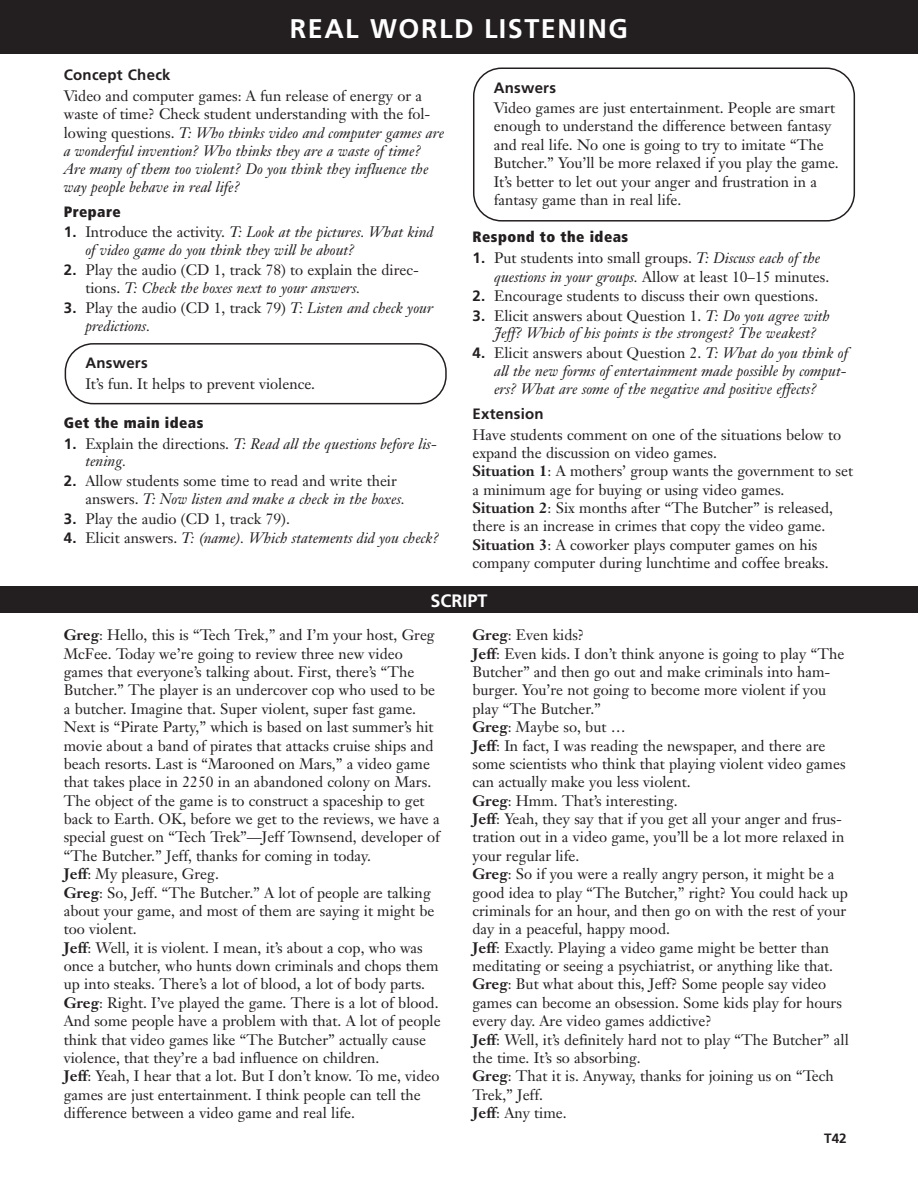
<style>
.page{position:relative;width:918px;height:1188px;background:#fff}
.page>*{position:absolute;margin:0;border:0;box-sizing:border-box;transform-origin:0 0}
.t1{font:700 27px "Frutiger";letter-spacing:.055em;color:#fff}
.t2{font:700 18px "Frutiger";color:#fff}
.t3{font:15px/18.3px "Janson Text";color:#231f20}
.t4{font:italic 15px/18.1px "Janson Text";color:#231f20}
.t5{font:900 condensed 15px "Frutiger";letter-spacing:.03em;color:#231f20}
.t6{font:700 15px "Frutiger";letter-spacing:.015em;color:#231f20}
.t7{font:700 13.5px "Frutiger";color:#231f20}
.s1{font-style:normal}
.s2{font-family:"Frutiger";font-weight:700;font-style:normal}
.s3{font-family:"Frutiger";font-weight:700}
.s4{font-style:italic}
.s5{font-weight:700}
</style>
<div class="page">
<div style="left:0;top:0;width:918px;height:54px;background:#231f20"></div>
<div style="left:0;top:586px;width:918px;height:27px;background:#231f20"></div>
<svg style="left:65px;top:343px;width:382px;height:61px"></svg>
<svg style="left:473px;top:68px;width:382px;height:154px"></svg>
<h1 class="t1" style="left:290px;top:18px;width:340px">REAL WORLD LISTENING</h1>
<p class="t6" style="left:64px;top:69px;width:108px">Concept Check</p>
<p class="t4" style="left:64px;top:88px;width:382px"><span class="s1">Video and computer games: A fun release of energy or a waste of time? Check student understanding with the fol&shy;lowing questions.</span> T: Who thinks video and computer games are a wonderful invention? Who thinks they are a waste of time?<br>Are many of them too violent? Do you think they influence the way people behave in real life?</p>
<p class="t5" style="left:64px;top:205px;width:58px">Prepare</p>
<p class="t4" style="left:85px;top:225px;width:350px;text-indent:-22px"><span class="s2">1.</span> <span class="s1">Introduce the activity.</span> T: Look at the pictures. What kind of video game do you think they will be about?</p>
<p class="t3" style="left:85px;top:262px;width:335px;text-indent:-22px"><span class="s3">2.</span> Play the audio (CD 1, track 78) to explain the direc&shy;tions. <span class="s4">T: Check the boxes next to your answers.</span></p>
<p class="t4" style="left:85px;top:300px;width:349px;text-indent:-22px"><span class="s2">3.</span> <span class="s1">Play the audio (CD 1, track 79)</span> T: Listen and check your predictions.</p>
<p class="t6" style="left:85px;top:357px;width:64px">Answers</p>
<p class="t3" style="left:85px;top:376px;width:231px">It’s fun. It helps to prevent violence.</p>
<p class="t5" style="left:64px;top:417px;width:141px">Get the main ideas</p>
<p class="t4" style="left:85px;top:436px;width:353px;text-indent:-22px"><span class="s2">1.</span> <span class="s1">Explain the directions.</span> T: Read all the questions before lis&shy;tening.</p>
<p class="t3" style="left:85px;top:473px;width:321px;text-indent:-22px"><span class="s3">2.</span> Allow students some time to read and write their answers. <span class="s4">T: Now listen and make a check in the boxes.</span></p>
<p class="t3" style="left:64px;top:511px;width:228px"><span class="s3">3.</span> Play the audio (CD 1, track 79).</p>
<p class="t4" style="left:64px;top:531px;width:377px"><span class="s2">4.</span> <span class="s1">Elicit answers.</span> T: (name). Which statements did you check?</p>
<p class="t6" style="left:494px;top:82px;width:64px">Answers</p>
<p class="t3" style="left:494px;top:100px;width:347px">Video games are just entertainment. People are smart enough to understand the difference between fantasy and real life. No one is going to try to imitate “The Butcher.” You’ll be more relaxed if you play the game.<br>It’s better to let out your anger and frustration in a fantasy game than in real life.</p>
<p class="t5" style="left:472px;top:231px;width:157px">Respond to the ideas</p>
<p class="t3" style="left:494px;top:251px;width:337px;text-indent:-22px"><span class="s3">1.</span> Put students into small groups. <span class="s4">T: Discuss each of the questions in your groups.</span> Allow at least 10–15 minutes.</p>
<p class="t3" style="left:472px;top:288px;width:347px"><span class="s3">2.</span> Encourage students to discuss their own questions.</p>
<p class="t4" style="left:472px;top:308px;width:359px;text-align:center"><span class="s2">3.</span> <span class="s1">Elicit answers about Question 1.</span> T: Do you agree with<br>Jeff? Which of his points is the strongest? The weakest?</p>
<p class="t4" style="left:494px;top:346px;width:356px;text-align:justify;text-indent:-22px"><span class="s2">4.</span> <span class="s1">Elicit answers about Question 2.</span> T: What do you think of all the new forms of entertainment made possible by comput&shy;ers? What are some of the negative and positive effects?</p>
<p class="t6" style="left:472px;top:408px;width:73px">Extension</p>
<p class="t3" style="left:472px;top:427px;width:382px">Have students comment on one of the situations below to expand the discussion on video games.<br><span class="s5">Situation 1</span>: A mothers’ group wants the government to set a minimum age for buying or using video games.<br><span class="s5">Situation 2</span>: Six months after “The Butcher” is released, there is an increase in crimes that copy the video game.<br><span class="s5">Situation 3</span>: A coworker plays computer games on his company computer during lunchtime and coffee breaks.</p>
<p class="t2" style="left:430px;top:593px;width:59px">SCRIPT</p>
<p class="t3" style="left:64px;top:627px;width:378px"><span class="s5">Greg</span>: Hello, this is “Tech Trek,” and I’m your host, Greg McFee. Today we’re going to review three new video games that everyone’s talking about. First, there’s “The Butcher.” The player is an undercover cop who used to be a butcher. Imagine that. Super violent, super fast game.<br>Next is “Pirate Party,” which is based on last summer’s hit movie about a band of pirates that attacks cruise ships and beach resorts. Last is “Marooned on Mars,” a video game that takes place in 2250 in an abandoned colony on Mars.<br>The object of the game is to construct a spaceship to get back to Earth. OK, before we get to the reviews, we have a special guest on “Tech Trek”—Jeff Townsend, developer of “The Butcher.” Jeff, thanks for coming in today.<br><span class="s5">Jeff</span>: My pleasure, Greg.<br><span class="s5">Greg</span>: So, Jeff. “The Butcher.” A lot of people are talking about your game, and most of them are saying it might be too violent.<br><span class="s5">Jeff</span>: Well, it is violent. I mean, it’s about a cop, who was once a butcher, who hunts down criminals and chops them up into steaks. There’s a lot of blood, a lot of body parts.<br><span class="s5">Greg</span>: Right. I’ve played the game. There is a lot of blood.<br>And some people have a problem with that. A lot of people think that video games like “The Butcher” actually cause violence, that they’re a bad influence on children.<br><span class="s5">Jeff</span>: Yeah, I hear that a lot. But I don’t know. To me, video games are just entertainment. I think people can tell the difference between a video game and real life.</p>
<p class="t3" style="left:472px;top:627px;width:378px"><span class="s5">Greg</span>: Even kids?<br><span class="s5">Jeff</span>: Even kids. I don’t think anyone is going to play “The Butcher” and then go out and make criminals into ham&shy;burger. You’re not going to become more violent if you play “The Butcher.”<br><span class="s5">Greg</span>: Maybe so, but …<br><span class="s5">Jeff</span>: In fact, I was reading the newspaper, and there are some scientists who think that playing violent video games can actually make you less violent.<br><span class="s5">Greg</span>: Hmm. That’s interesting.<br><span class="s5">Jeff</span>: Yeah, they say that if you get all your anger and frus&shy;tration out in a video game, you’ll be a lot more relaxed in your regular life.<br><span class="s5">Greg</span>: So if you were a really angry person, it might be a good idea to play “The Butcher,” right? You could hack up criminals for an hour, and then go on with the rest of your day in a peaceful, happy mood.<br><span class="s5">Jeff</span>: Exactly. Playing a video game might be better than meditating or seeing a psychiatrist, or anything like that.<br><span class="s5">Greg</span>: But what about this, Jeff? Some people say video games can become an obsession. Some kids play for hours every day. Are video games addictive?<br><span class="s5">Jeff</span>: Well, it’s definitely hard not to play “The Butcher” all the time. It’s so absorbing.<br><span class="s5">Greg</span>: That it is. Anyway, thanks for joining us on “Tech Trek,” Jeff.<br><span class="s5">Jeff</span>: Any time.</p>
<p class="t7" style="left:824px;top:1133px;width:24px">T42</p>
</div>
